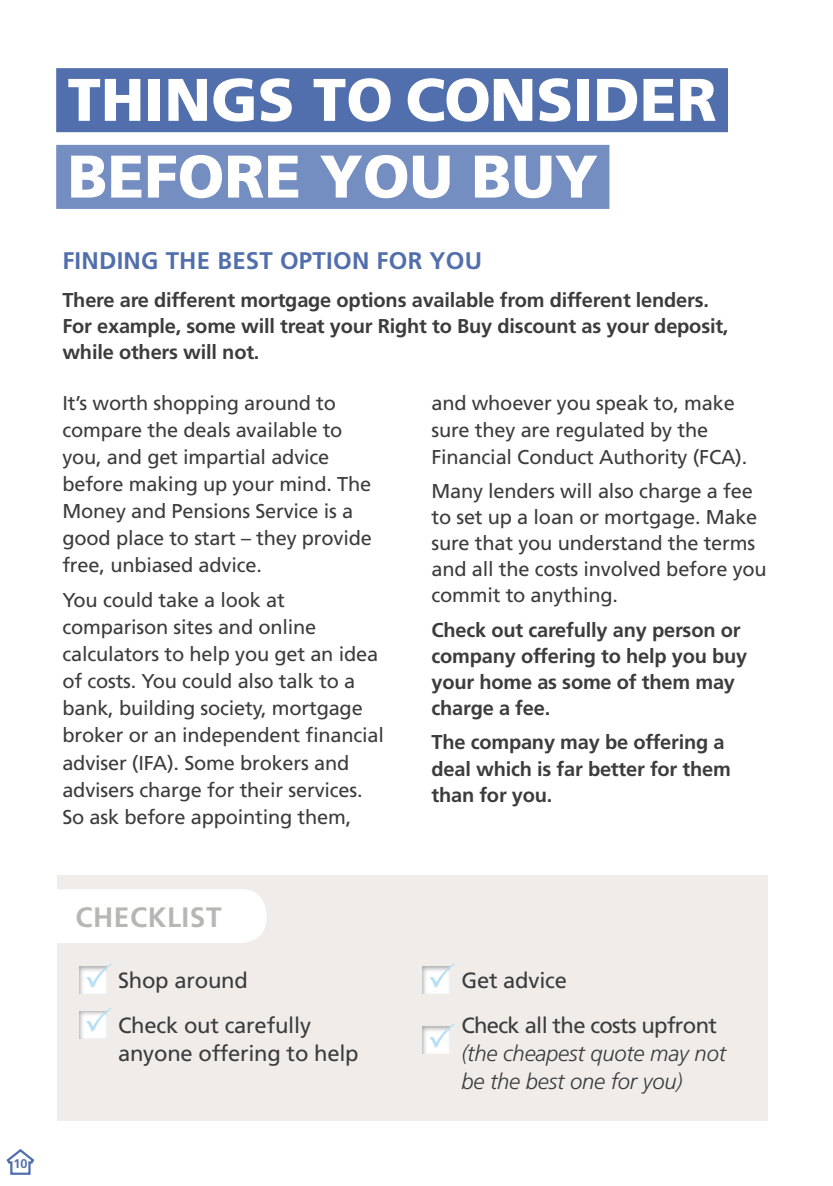
<style>
.page{position:relative;width:833px;height:1186px;background:#fff}
.page>*{position:absolute;margin:0;border:0;box-sizing:border-box;transform-origin:0 0}
.t1{font:60px/76.6px "Frutiger LT Std Black 8";color:#fff}
.t2{font:28px "Frutiger LT Std Bold 11";letter-spacing:.02em;color:#b6b6b4}
.t3{font:24px "Frutiger LT Std Bold 11";letter-spacing:.01em;color:#516fac}
.t4{font:22px/45px "Frutiger LT Std Roman 10";letter-spacing:-.01em;color:#3c3c3c}
.t5{font:italic 300 22px/28px "Frutiger LT Std";letter-spacing:-.01em;color:#3c3c3c}
.t6{font:22px/45px "Frutiger LT Std Roman 10";letter-spacing:-.03em;color:#3c3c3c}
.t7{font:20px/27px "Frutiger LT Std Roman 10";letter-spacing:-.01em;color:#3c3c3c}
.t8{font:20px/26px "Frutiger LT Std Bold 11";letter-spacing:-.01em;color:#3c3c3c}
.t9{font:12.6px "Frutiger LT Std Bold 11";color:#516fac}
.s1{font-family:"Frutiger LT Std Roman 11"}
</style>
<div class="page">
<div style="left:57px;top:875px;width:710px;height:245px;background:#efecea"></div>
<svg style="left:6px;top:1149px;width:29px;height:26px"></svg>
<div style="left:422px;top:963px;width:32px;height:32px;background:#1d1e1f;opacity:.38"></div>
<div style="left:57px;top:889px;width:209px;height:54px;background:#fff"></div>
<div style="left:79px;top:963px;width:32px;height:32px;background:#1d1e1f;opacity:.38"></div>
<div style="left:79px;top:1008px;width:32px;height:32px;background:#1d1e1f;opacity:.38"></div>
<div style="left:422px;top:1023px;width:32px;height:32px;background:#1d1e1f;opacity:.38"></div>
<div style="left:56px;top:68px;width:671px;height:64px;background:#516fac"></div>
<div style="left:56px;top:145px;width:553px;height:64px;background:#748ec2"></div>
<svg style="left:86px;top:963px;width:25px;height:24px"></svg>
<svg style="left:429px;top:963px;width:25px;height:24px"></svg>
<svg style="left:86px;top:1008px;width:25px;height:23px"></svg>
<svg style="left:429px;top:1023px;width:25px;height:24px"></svg>
<p class="t9" style="left:13px;top:1158px;width:16px">10</p>
<h1 class="t1" style="left:67px;top:62px;width:650px">THINGS TO CONSIDER<br>BEFORE YOU BUY</h1>
<p class="t3" style="left:62px;top:251px;width:421px">FINDING THE BEST OPTION FOR YOU</p>
<p class="t8" style="left:62px;top:288px;width:667px">There are different mortgage options available from different lenders.<br>For example, some will treat your Right to Buy discount as your deposit, while others will not.</p>
<p class="t7" style="left:431px;top:391px;width:317px">and whoever you speak to, make sure they are regulated by the<br>Financial Conduct Authority (FCA).</p>
<p class="t7" style="left:431px;top:480px;width:337px;line-height:26px">Many lenders will also charge a fee to set up a loan or mortgage. Make sure that you understand the terms and all the costs involved before you commit to anything.</p>
<p class="t8" style="left:431px;top:618px;width:317px">Check out carefully any person or company offering to help you buy your home as some of them may charge a fee.</p>
<p class="t8" style="left:431px;top:731px;width:301px">The company may be offering a deal which is far better for them than for you.</p>
<p class="t7" style="left:62px;top:391px;width:311px">It’s worth shopping around to compare the deals available to you, and get impartial advice before making up your mind. The<br>Money <span class="s1">and Pensions</span> Service is a good place to start – they provide free, unbiased advice.</p>
<p class="t7" style="left:62px;top:588px;width:323px">You could take a look at comparison sites and online calculators to help you get an idea of costs. You could also talk to a bank, building society, mortgage broker or an independent financial adviser (IFA). Some brokers and advisers charge for their services.<br>So ask before appointing them,</p>
<h2 class="t2" style="left:75px;top:905px;width:148px">CHECKLIST</h2>
<p class="t4" style="left:118px;top:959px;width:194px">Shop around<br>Check out carefully</p>
<p class="t4" style="left:118px;top:1032px;width:242px">anyone offering to help</p>
<p class="t6" style="left:461px;top:959px;width:257px">Get advice<br>Check all the costs upfront</p>
<p class="t5" style="left:461px;top:1040px;width:266px">(the cheapest quote may not be the best one for you)</p>
</div>
